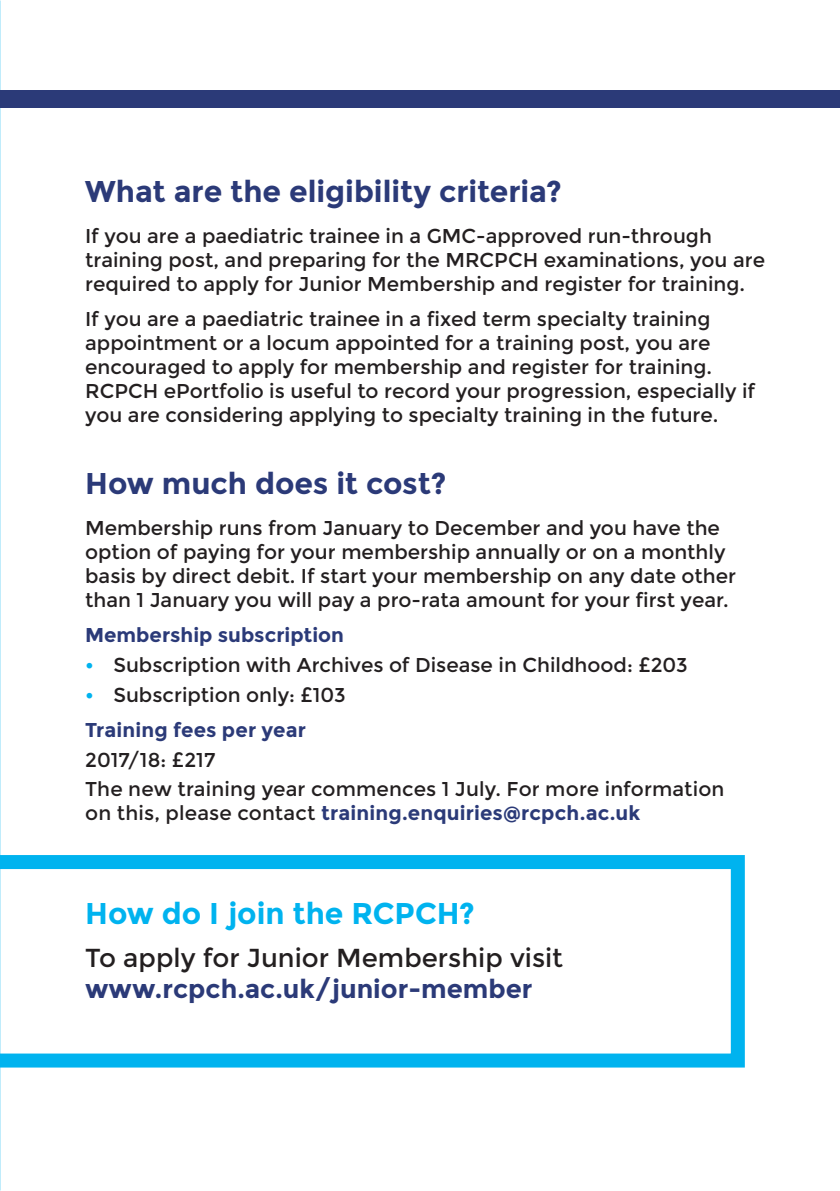
<style>
.page{position:relative;width:840px;height:1191px;background:#fff}
.page>*{position:absolute;margin:0;border:0;box-sizing:border-box;transform-origin:0 0}
.t1{font:700 30px "Montserrat";color:#2b3a78}
.t2{font:700 30px "Montserrat";color:#00b3ef}
.t3{font:26px "Montserrat";color:#231f20}
.t4{font:700 26px "Montserrat";color:#2b3a78}
.t5{font:20px/24px "Montserrat";color:#231f20}
.t6{font:700 20px "Montserrat";color:#2b3a78}
.s1{font-weight:700;color:#00b3ef}
.s2{font-weight:700;color:#2b3a78}
.s3{font-weight:400;color:#231f20}
</style>
<div class="page">
<svg style="left:0;top:855px;width:744px;height:212px"></svg>
<div style="left:0;top:91px;width:839px;height:17px;background:#2b3a78"></div>
<h1 class="t1" style="left:85px;top:174px;width:478px">What are the eligibility criteria?</h1>
<p class="t5" style="left:85px;top:224px;width:681px">If you are a paediatric trainee in a GMC-approved run-through training post, and preparing for the MRCPCH examinations, you are required to apply for Junior Membership and register for training.</p>
<p class="t5" style="left:85px;top:307px;width:671px">If you are a paediatric trainee in a fixed term specialty training appointment or a locum appointed for a training post, you are encouraged to apply for membership and register for training.<br>RCPCH ePortfolio is useful to record your progression, especially if you are considering applying to specialty training in the future.</p>
<h1 class="t1" style="left:85px;top:465px;width:363px">How much does it cost?</h1>
<p class="t5" style="left:85px;top:516px;width:652px">Membership runs from January to December and you have the option of paying for your membership annually or on a monthly basis by direct debit. If start your membership on any date other than 1 January you will pay a pro-rata amount for your first year.</p>
<p class="t6" style="left:85px;top:623px;width:260px">Membership subscription</p>
<p class="t5" style="left:85px;top:653px;width:604px"><span class="s1">•</span> Subscription with Archives of Disease in Childhood: £203</p>
<p class="t5" style="left:85px;top:677px;width:262px;line-height:35.4px"><span class="s1">•</span> Subscription only: £103<br><span class="s2">Training fees per year</span></p>
<p class="t5" style="left:85px;top:745px;width:640px;line-height:29.6px">2017/18: £217<br>The new training year commences 1 July. For more information</p>
<p class="t6" style="left:85px;top:801px;width:556px"><span class="s3">on this, please contact</span> training.enquiries@rcpch.ac.uk</p>
<h1 class="t2" style="left:85px;top:896px;width:391px">How do I join the RCPCH?</h1>
<h2 class="t3" style="left:85px;top:942px;width:479px">To apply for Junior Membership visit</h2>
<h2 class="t4" style="left:85px;top:973px;width:448px">www.rcpch.ac.uk/junior-member</h2>
</div>
